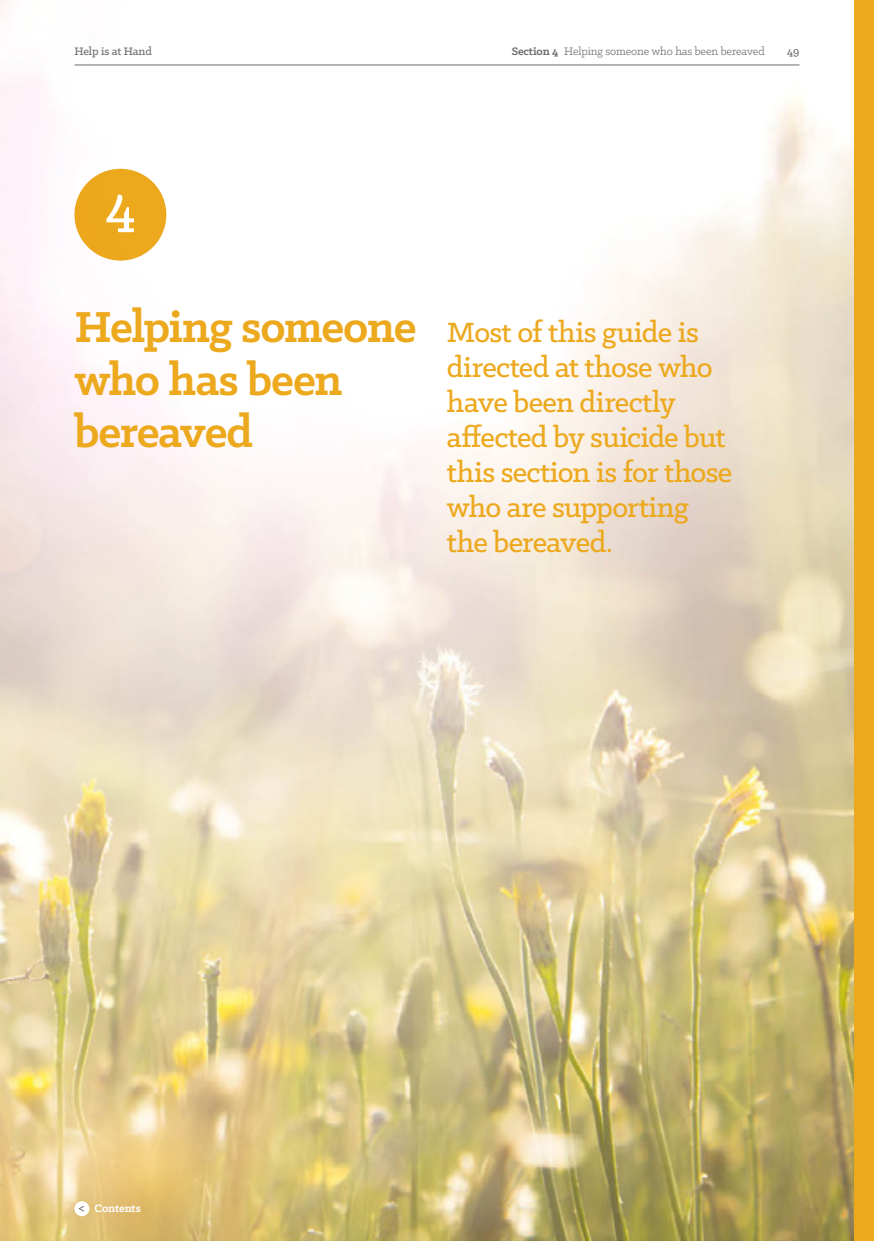
<style>
.page{position:relative;width:874px;height:1241px;background:#fff}
.page>*{position:absolute;margin:0;border:0;box-sizing:border-box;transform-origin:0 0}
.t1{font:500 61.07px "Klinic Slab";color:#fff}
.Section_Heading_28_3{font:700 49px/52.5px "Klinic Slab";letter-spacing:-.03em;color:#eda91e}
.Section_Intro_Copy_1{font:500 31.5px/35px "Klinic Slab";letter-spacing:-.02em;color:#eda91e}
.t2{font:500 14px "Klinic Slab";color:#6c6d70}
.Section_header{font:12.25px "Klinic Slab";letter-spacing:-.01em;color:#6c6d70}
.Title_header{font:500 12.25px "Klinic Slab";letter-spacing:-.01em;color:#6c6d70}
.Subhead_2_14_16pt{font:700 12.25px "Klinic Slab";letter-spacing:-.01em;color:#fff}
.Folio{font:500 12.25px "Klinic Slab";color:#6c6d70}
.s1{font-weight:700}
</style>
<div class="page">
<img style="left:0;top:0;width:853px;height:1240px">
<div style="left:853px;top:0;width:20px;height:1240px;background:#eda91e"></div>
<div style="left:74px;top:169px;width:92px;height:91px;background:#eda91e;border-radius:50%"></div>
<hr style="left:74px;top:64px;width:725px;height:1px;background:#6c6d70">
<div style="left:74px;top:1200px;width:15px;height:15px;background:#fff;border-radius:50%"></div>
<p class="Title_header" style="left:74px;top:44px;width:79px">Help is at Hand</p>
<p class="Section_header" style="left:511px;top:44px;width:254px"><span class="s1">Section 4</span> Helping someone who has been bereaved</p>
<p class="Folio" style="left:786px;top:44px;width:14px">49</p>
<p class="t1" style="left:105px;top:166px;width:32px">4</p>
<p class="Section_Heading_28_3" style="left:74px;top:299px;width:343px">Helping someone who has been bereaved</p>
<p class="Section_Intro_Copy_1" style="left:446px;top:314px;width:286px">Most of this guide is directed at those who have been directly affected by suicide but this section is for those who are supporting the bereaved.</p>
<p class="t2" style="left:78px;top:1198px;width:8px">&lt;</p>
<p class="Subhead_2_14_16pt" style="left:94px;top:1200px;width:48px">Contents</p>
</div>
